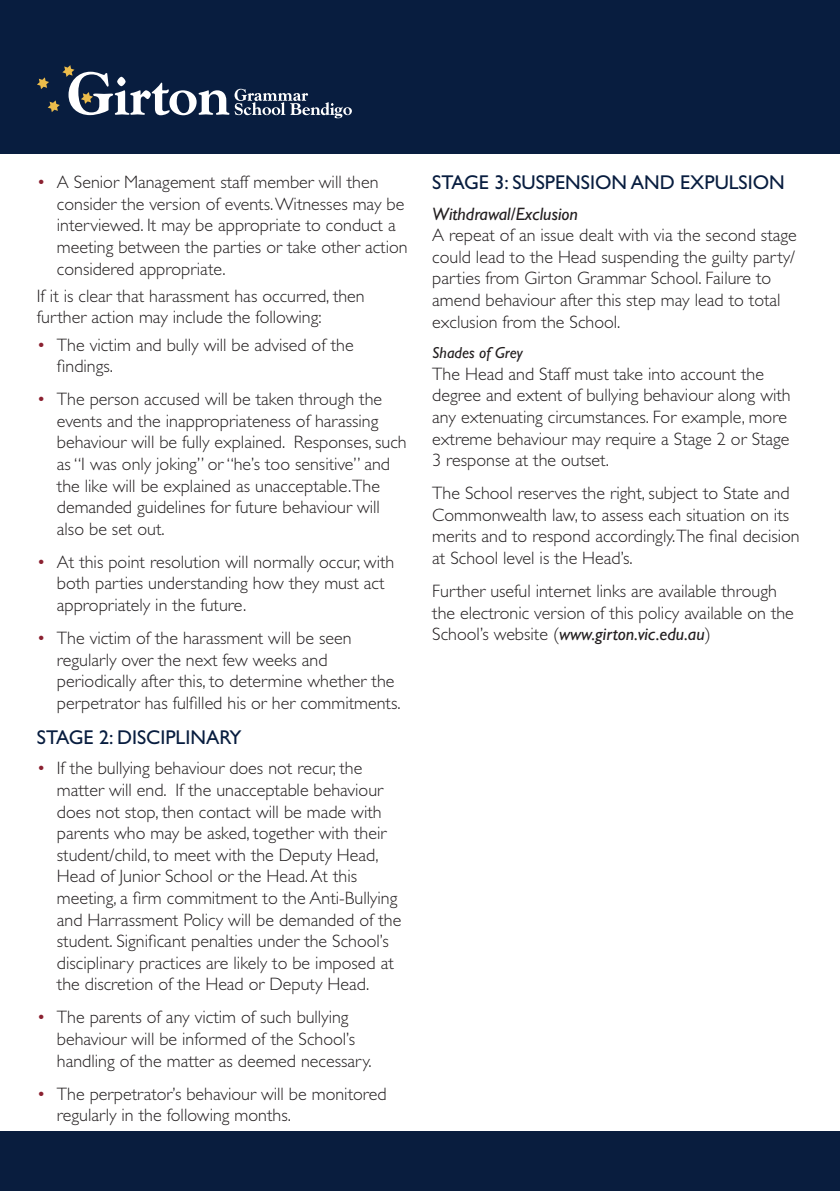
<style>
.page{position:relative;width:840px;height:1191px;background:#fff}
.page>*{position:absolute;margin:0;border:0;box-sizing:border-box;transform-origin:0 0}
.t1{font:20px "Gill Sans Std";color:#081d3f}
.t2{font:300 18px/21.6px "Gill Sans Std";color:#231f20}
.t3{font:italic 16px "Gill Sans Std";color:#231f20}
.s1{color:#8b2131}
.s2{font-weight:400;font-style:italic}
</style>
<div class="page">
<div style="left:0;top:0;width:839px;height:153px;background:#081d3f"></div>
<div style="left:0;top:1131px;width:839px;height:60px;background:#091d3e"></div>
<svg style="left:37px;top:65px;width:314px;height:53px"></svg>
<p class="t2" style="left:57px;top:171px;width:352px;text-indent:-20px"><span class="s1">•</span> A Senior Management staff member will then consider the version of events. Witnesses may be interviewed. It may be appropriate to conduct a meeting between the parties or take other action considered appropriate.</p>
<p class="t2" style="left:37px;top:285px;width:329px">If it is clear that harassment has occurred, then further action may include the following:</p>
<p class="t2" style="left:57px;top:334px;width:298px;text-indent:-20px"><span class="s1">•</span> The victim and bully will be advised of the findings.</p>
<p class="t2" style="left:57px;top:388px;width:351px;text-indent:-20px"><span class="s1">•</span> The person accused will be taken through the events and the inappropriateness of harassing behaviour will be fully explained. Responses, such as “I was only joking” or “he’s too sensitive” and the like will be explained as unacceptable.The demanded guidelines for future behaviour will also be set out.</p>
<p class="t2" style="left:57px;top:551px;width:339px;text-indent:-20px"><span class="s1">•</span> At this point resolution will normally occur, with both parties understanding how they must act appropriately in the future.</p>
<p class="t2" style="left:57px;top:627px;width:345px;text-indent:-20px"><span class="s1">•</span> The victim of the harassment will be seen regularly over the next few weeks and periodically after this, to determine whether the perpetrator has fulfilled his or her commitments.</p>
<p class="t1" style="left:37px;top:726px;width:206px">STAGE 2: DISCIPLINARY</p>
<p class="t2" style="left:57px;top:757px;width:346px;text-indent:-20px"><span class="s1">•</span> If the bullying behaviour does not recur, the matter will end. If the unacceptable behaviour does not stop, then contact will be made with parents who may be asked, together with their student/child, to meet with the Deputy Head, Head of Junior School or the Head. At this meeting, a firm commitment to the Anti-Bullying and Harrassment Policy will be demanded of the student. Significant penalties under the School’s disciplinary practices are likely to be imposed at the discretion of the Head or Deputy Head.</p>
<p class="t2" style="left:57px;top:1006px;width:316px;text-indent:-20px"><span class="s1">•</span> The parents of any victim of such bullying behaviour will be informed of the School’s handling of the matter as deemed necessary.</p>
<p class="t2" style="left:57px;top:1082px;width:331px;text-indent:-20px"><span class="s1">•</span> The perpetrator’s behaviour will be monitored regularly in the following months.</p>
<p class="t1" style="left:432px;top:171px;width:354px">STAGE 3: SUSPENSION AND EXPULSION</p>
<p class="t2" style="left:432px;top:203px;width:366px"><span class="s2">Withdrawal/Exclusion<br></span>A repeat of an issue dealt with via the second stage could lead to the Head suspending the guilty party/ parties from Girton Grammar School. Failure to amend behaviour after this step may lead to total exclusion from the School.</p>
<p class="t3" style="left:432px;top:343px;width:92px">Shades of Grey</p>
<p class="t2" style="left:432px;top:363px;width:360px">The Head and Staff must take into account the degree and extent of bullying behaviour along with any extenuating circumstances. For example, more extreme behaviour may require a Stage 2 or Stage 3 response at the outset.</p>
<p class="t2" style="left:432px;top:482px;width:369px">The School reserves the right, subject to State and Commonwealth law, to assess each situation on its merits and to respond accordingly.The final decision at School level is the Head’s.</p>
<p class="t2" style="left:432px;top:580px;width:363px">Further useful internet links are available through the electronic version of this policy available on the<br>School’s website (<span class="s2">www.girton.vic.edu.au</span>)</p>
</div>
